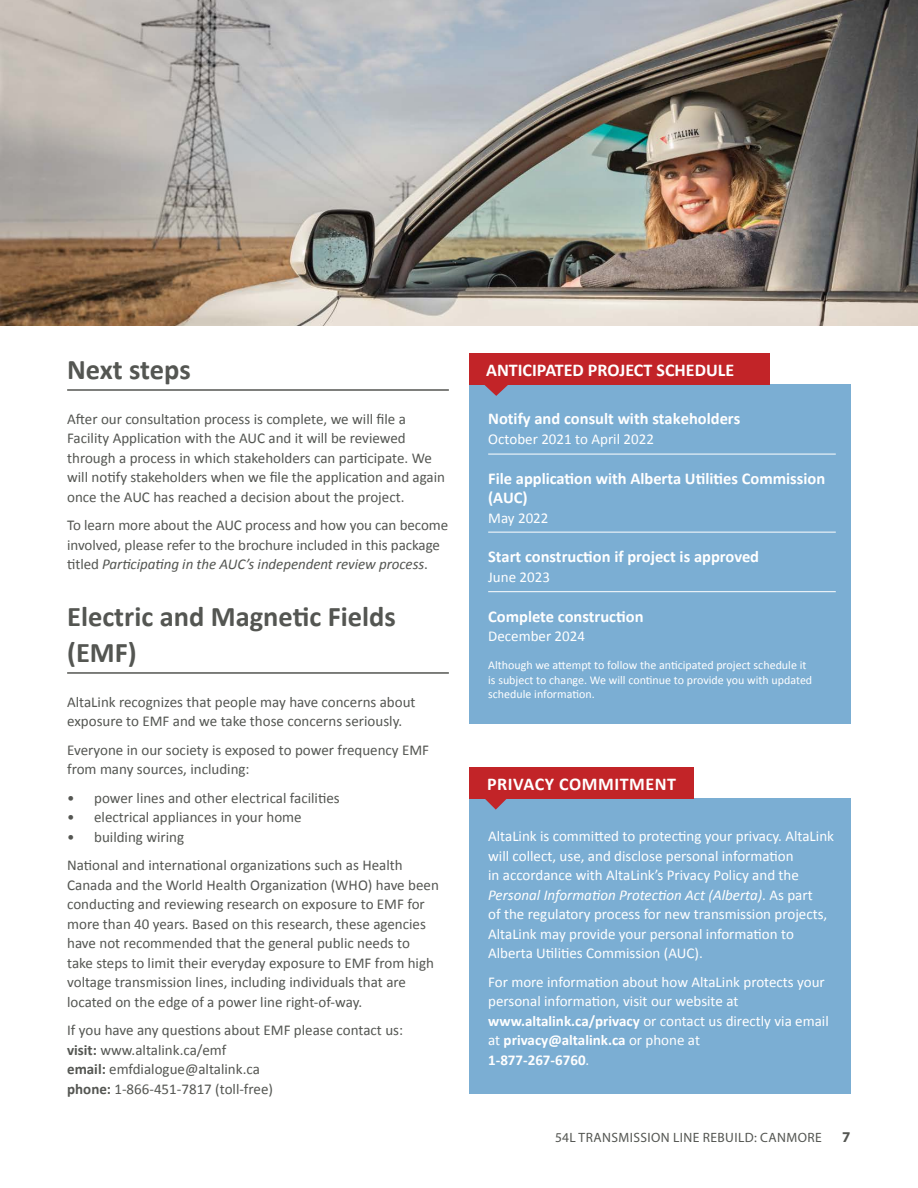
<style>
.page{position:relative;width:918px;height:1188px;background:#fff}
.page>*{position:absolute;margin:0;border:0;box-sizing:border-box;transform-origin:0 0}
.t1{font:700 28.5px/36px "Calibri";color:#545652}
.t2{font:700 18px "Calibri";color:#fff}
.t3{font:700 18px "Calibri";letter-spacing:.03em;color:#fff}
.t4{font:700 16.5px/19.5px "Calibri";color:#fff}
.t5{font:15px/19.5px "Calibri";color:#545652}
.t6{font:15px/19.5px "Calibri";color:#fff}
.t7{font:700 15px "Myriad Pro";color:#545652}
.t8{font:13.5px "Myriad Pro";letter-spacing:.03em;color:#545652}
.t9{font:12px/14.4px "Calibri";color:#fff}
.s1{font-style:italic}
.s2{font-weight:700}
</style>
<div class="page">
<img style="left:0;top:0;width:918px;height:326px">
<div style="left:469px;top:799px;width:381px;height:295px;background:#7baed3"></div>
<svg style="left:485px;top:799px;width:22px;height:11px"></svg>
<div style="left:469px;top:767px;width:224px;height:32px;background:#c22428"></div>
<hr style="left:67px;top:389px;width:382px;height:2px;background:#545652">
<div style="left:469px;top:385px;width:381px;height:339px;background:#7baed3"></div>
<svg style="left:484px;top:385px;width:24px;height:11px"></svg>
<div style="left:469px;top:354px;width:301px;height:31px;background:#c22428"></div>
<hr style="left:488px;top:454px;width:348px;height:1px;background:#fff">
<hr style="left:488px;top:532px;width:348px;height:1px;background:#fff">
<hr style="left:488px;top:591px;width:348px;height:1px;background:#fff">
<hr style="left:67px;top:672px;width:382px;height:2px;background:#545652">
<h1 class="t1" style="left:67px;top:351px;width:125px">Next steps</h1>
<p class="t5" style="left:67px;top:409px;width:379px">After our consultation process is complete, we will file a Facility Application with the AUC and it will be reviewed through a process in which stakeholders can participate. We will notify stakeholders when we file the application and again once the AUC has reached a decision about the project.</p>
<p class="t5" style="left:67px;top:516px;width:383px">To learn more about the AUC process and how you can become involved, please refer to the brochure included in this package titled <span class="s1">Participating in the AUC’s independent review process</span>.</p>
<h1 class="t1" style="left:67px;top:598px;width:330px">Electric and Magnetic Fields (EMF)</h1>
<p class="t5" style="left:67px;top:692px;width:350px">AltaLink recognizes that people may have concerns about exposure to EMF and we take those concerns seriously.</p>
<p class="t5" style="left:67px;top:740px;width:364px">Everyone in our society is exposed to power frequency EMF from many sources, including:</p>
<p class="t5" style="left:67px;top:788px;width:274px">• power lines and other electrical facilities</p>
<p class="t5" style="left:67px;top:808px;width:236px">• electrical appliances in your home</p>
<p class="t5" style="left:67px;top:823px;width:337px;line-height:28.5px">• building wiring<br>National and international organizations such as Health</p>
<p class="t5" style="left:67px;top:875px;width:373px">Canada and the World Health Organization (WHO) have been conducting and reviewing research on exposure to EMF for more than 40 years. Based on this research, these agencies have not recommended that the general public needs to take steps to limit their everyday exposure to EMF from high voltage transmission lines, including individuals that are located on the edge of a power line right-of-way.</p>
<p class="t5" style="left:67px;top:1021px;width:337px">If you have any questions about EMF please contact us: <span class="s2">visit:</span> www.altalink.ca/emf<br><span class="s2">email:</span> emfdialogue@altalink.ca<br><span class="s2">phone:</span> 1-866-451-7817 (toll-free)</p>
<p class="t2" style="left:486px;top:358px;width:250px">ANTICIPATED PROJECT SCHEDULE</p>
<p class="t4" style="left:488px;top:409px;width:254px">Notify and consult with stakeholders</p>
<p class="t6" style="left:488px;top:429px;width:167px">October 2021 to April 2022</p>
<p class="t4" style="left:488px;top:468px;width:339px">File application with Alberta Utilities Commission (AUC)</p>
<p class="t6" style="left:488px;top:508px;width:62px">May 2022</p>
<p class="t4" style="left:488px;top:547px;width:273px">Start construction if project is approved</p>
<p class="t6" style="left:488px;top:567px;width:63px">June 2023</p>
<p class="t4" style="left:488px;top:606px;width:157px">Complete construction</p>
<p class="t6" style="left:488px;top:627px;width:98px">December 2024</p>
<p class="t9" style="left:488px;top:658px;width:326px">Although we attempt to follow the anticipated project schedule it is subject to change. We will continue to provide you with updated schedule information.</p>
<p class="t3" style="left:487px;top:772px;width:191px">PRIVACY COMMITMENT</p>
<p class="t6" style="left:488px;top:826px;width:347px">AltaLink is committed to protecting your privacy. AltaLink will collect, use, and disclose personal information<br>in accordance with AltaLink’s Privacy Policy and the <span class="s1">Personal Information Protection Act (Alberta)</span>. As part<br>of the regulatory process for new transmission projects, AltaLink may provide your personal information to Alberta Utilities Commission (AUC).</p>
<p class="t6" style="left:488px;top:972px;width:342px">For more information about how AltaLink protects your personal information, visit our website at <span class="s2">www.altalink.ca/privacy</span> or contact us directly via email at <span class="s2">privacy@altalink.ca</span> or phone at<br><span class="s2">1-877-267-6760</span>.</p>
<p class="t8" style="left:555px;top:1130px;width:268px">54L TRANSMISSION LINE REBUILD: CANMORE</p>
<p class="t7" style="left:842px;top:1128px;width:10px">7</p>
</div>
